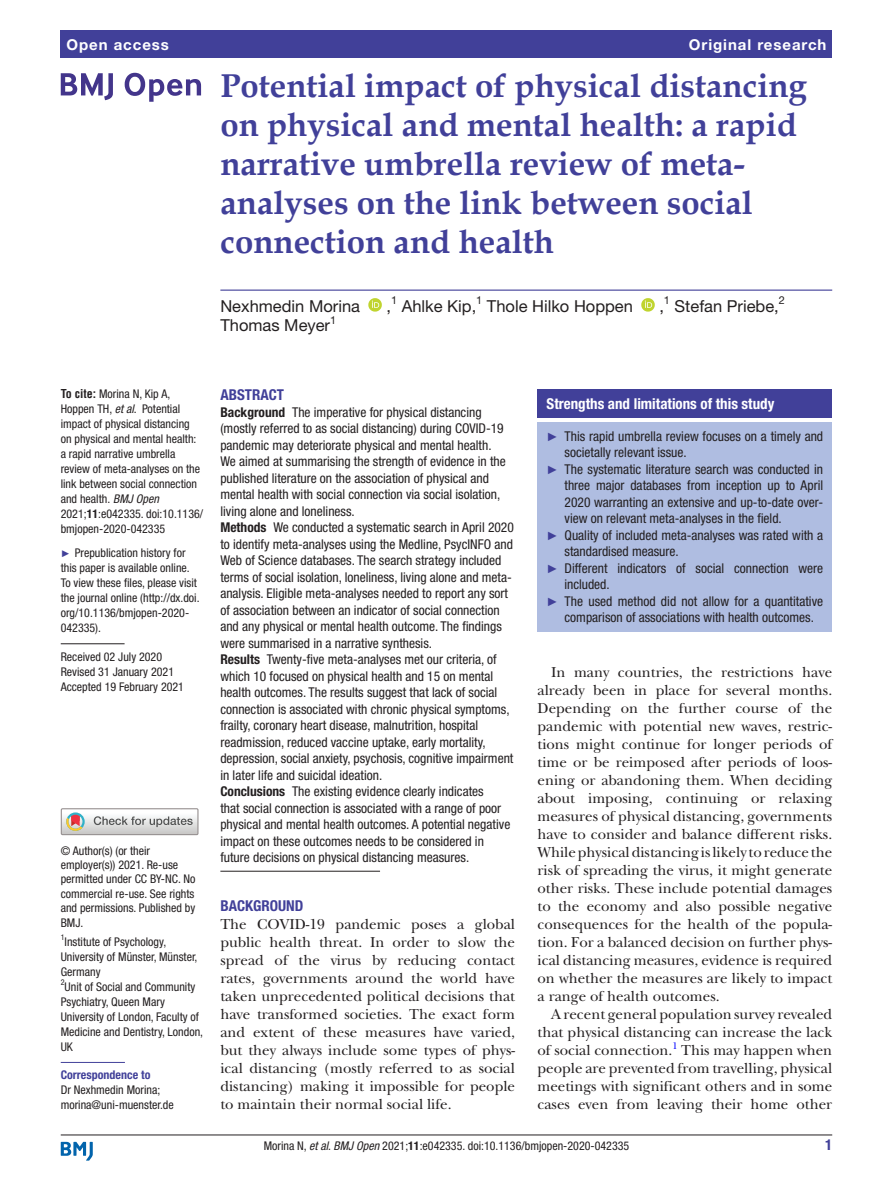
<style>
.page{position:relative;width:893px;height:1191px;background:#fff}
.page>*{position:absolute;margin:0;border:0;box-sizing:border-box;transform-origin:0 0}
.t1{font:700 33px/39px "Book Antiqua";color:#414099}
.t2{font:16.5px "Helvetica Neue LT Std";color:#231f20}
.t3{font:15px/18px "New Baskerville";color:#231f20;text-align:justify}
.t4{font:700 condensed 15px "Helvetica Neue LT Std";color:#fff}
.t5{font:700 15px "Helvetica Neue LT Std";letter-spacing:.065em;color:#fff}
.t6{font:700 condensed 15px "Helvetica Neue LT Std";color:#414099}
.t7{font:condensed 13.5px/16.5px "Helvetica Neue LT Std";color:#231f20}
.t8{font:condensed 12px/15px "Helvetica Neue LT Std";color:#231f20}
.t9{font:700 condensed 12px "Helvetica Neue LT Std";color:#414099}
.t10{font:10.95px "Helvetica Neue LT Std";color:#231f20}
.t11{font:condensed 7.95px "Helvetica Neue LT Std";color:#231f20}
.s1{font-family:"Helvetica LT Std";font-weight:700}
.s2{font-style:italic}
.s3{font-weight:700}
.s4{font-family:"Arial";font-stretch:normal;font-size:9.75px;color:#414099}
.s5{font-family:"Arial";font-stretch:normal;font-size:12px;color:#414099}
</style>
<div class="page">
<hr style="left:61px;top:1134px;width:771px;height:1px;background:#231f20">
<svg style="left:61px;top:1141px;width:32px;height:19px"></svg>
<div style="left:61px;top:31px;width:771px;height:27px;background:#414099"></div>
<hr style="left:220px;top:289px;width:612px;height:2px;background:#414099">
<svg style="left:368px;top:298px;width:14px;height:14px"></svg>
<svg style="left:641px;top:298px;width:14px;height:14px"></svg>
<hr style="left:61px;top:643px;width:64px;height:1px;background:#231f20">
<hr style="left:61px;top:1062px;width:64px;height:1px;background:#414099">
<svg style="left:61px;top:73px;width:52px;height:27px"></svg>
<svg style="left:125px;top:73px;width:76px;height:29px"></svg>
<div style="left:61px;top:808px;width:138px;height:27px;border:1px solid #969090"></div>
<svg style="left:61px;top:808px;width:137px;height:26px"></svg>
<hr style="left:220px;top:871px;width:160px;height:1px;background:#231f20">
<div style="left:538px;top:389px;width:294px;height:29px;background:#414099"></div>
<div style="left:538px;top:422px;width:294px;height:209px;background:#afbde1"></div>
<p class="t5" style="left:66px;top:35px;width:104px">Open access</p>
<p class="t5" style="left:689px;top:35px;width:139px">Original research</p>
<h1 class="t1" style="left:220px;top:66px;width:588px">Potential impact of physical distancing on physical and mental health: a rapid narrative umbrella review of meta&shy;analyses on the link between social connection and health</h1>
<p class="t2" style="left:220px;top:296px;width:141px">Nexhmedin Morina</p>
<p class="t2" style="left:220px;top:315px;width:111px">Thomas Meyer</p>
<p class="t10" style="left:330px;top:313px;width:8px">1</p>
<p class="t10" style="left:391px;top:294px;width:8px">1</p>
<p class="t2" style="left:402px;top:296px;width:76px">Ahlke Kip,</p>
<p class="t10" style="left:476px;top:294px;width:8px">1</p>
<p class="t2" style="left:487px;top:296px;width:148px">Thole Hilko Hoppen</p>
<p class="t2" style="left:659px;top:296px;width:6px">,</p>
<p class="t10" style="left:664px;top:294px;width:8px">1</p>
<p class="t2" style="left:675px;top:296px;width:106px">Stefan Priebe,</p>
<p class="t10" style="left:779px;top:294px;width:8px">2</p>
<p class="t2" style="left:386px;top:296px;width:6px">,</p>
<p class="t8" style="left:61px;top:386px;width:144px"><span class="s1">To cite:</span> Morina N, Kip A,<br>Hoppen TH, <span class="s2">et al</span>. Potential impact of physical distancing on physical and mental health: a rapid narrative umbrella review of meta-analyses on the link between social connection and health. <span class="s2">BMJ Open<br></span>2021;<span class="s3">11</span>:e042335. doi:10.1136/ bmjopen-2020-042335</p>
<p class="t8" style="left:61px;top:545px;width:140px"><span class="s4">►</span> Prepublication history for this paper is available online.<br>To view these files, please visit the journal online (http://dx.doi. org/10.1136/bmjopen-2020-<br>042335).</p>
<p class="t8" style="left:61px;top:649px;width:125px">Received 02 July 2020<br>Revised 31 January 2021<br>Accepted 19 February 2021</p>
<p class="t8" style="left:61px;top:843px;width:136px;line-height:14.4px">© Author(s) (or their employer(s)) 2021. Re-use permitted under CC BY-NC. No commercial re-use. See rights and permissions. Published by<br>BMJ.</p>
<p class="t11" style="left:61px;top:933px;width:5px">1</p>
<p class="t8" style="left:61px;top:934px;width:138px;text-indent:4px">Institute of Psychology,<br>University of Münster, Münster,<br>Germany</p>
<p class="t11" style="left:61px;top:978px;width:5px">2</p>
<p class="t8" style="left:61px;top:979px;width:144px;text-indent:4px">Unit of Social and Community<br>Psychiatry, Queen Mary<br>University of London, Faculty of<br>Medicine and Dentistry, London,<br>UK</p>
<p class="t9" style="left:61px;top:1067px;width:91px">Correspondence to</p>
<p class="t8" style="left:61px;top:1082px;width:115px">Dr Nexhmedin Morina; morina@uni-muenster.de</p>
<p class="t6" style="left:220px;top:386px;width:65px">ABSTRACT</p>
<p class="t7" style="left:220px;top:403px;width:295px"><span class="s3">Background</span> The imperative for physical distancing (mostly referred to as social distancing) during COVID-19 pandemic may deteriorate physical and mental health.<br>We aimed at summarising the strength of evidence in the published literature on the association of physical and mental health with social connection via social isolation, living alone and loneliness.<br><span class="s3">Methods</span> We conducted a systematic search in April 2020 to identify meta-analyses using the Medline, PsycINFO and Web of Science databases. The search strategy included terms of social isolation, loneliness, living alone and meta&shy;analysis. Eligible meta-analyses needed to report any sort of association between an indicator of social connection and any physical or mental health outcome. The findings were summarised in a narrative synthesis.<br><span class="s3">Results</span> Twenty-five meta-analyses met our criteria, of which 10 focused on physical health and 15 on mental health outcomes. The results suggest that lack of social connection is associated with chronic physical symptoms, frailty, coronary heart disease, malnutrition, hospital readmission, reduced vaccine uptake, early mortality, depression, social anxiety, psychosis, cognitive impairment in later life and suicidal ideation.<br><span class="s3">Conclusions</span> The existing evidence clearly indicates<br>that social connection is associated with a range of poor physical and mental health outcomes. A potential negative impact on these outcomes needs to be considered in future decisions on physical distancing measures.</p>
<p class="t6" style="left:220px;top:897px;width:85px">BACKGROUND</p>
<p class="t3" style="left:220px;top:915px;width:296px">The COVID-19 pandemic poses a global public health threat. In order to slow the spread of the virus by reducing contact rates, governments around the world have taken unprecedented political decisions that have transformed societies. The exact form and extent of these measures have varied, but they always include some types of phys&shy;ical distancing (mostly referred to as social distancing) making it impossible for people to maintain their normal social life.</p>
<p class="t4" style="left:547px;top:395px;width:229px">Strengths and limitations of this study</p>
<p class="t7" style="left:547px;top:428px;width:278px"><span class="s5">►</span> This rapid umbrella review focuses on a timely and</p>
<p class="t7" style="left:565px;top:444px;width:124px">societally relevant issue.</p>
<p class="t7" style="left:547px;top:461px;width:278px"><span class="s5">►</span> The systematic literature search was conducted in</p>
<p class="t7" style="left:565px;top:477px;width:260px">three major databases from inception up to April</p>
<p class="t7" style="left:565px;top:494px;width:260px">2020 warranting an extensive and up-to-date over-</p>
<p class="t7" style="left:565px;top:510px;width:219px">view on relevant meta-analyses in the field.</p>
<p class="t7" style="left:547px;top:527px;width:278px"><span class="s5">►</span> Quality of included meta-analyses was rated with a</p>
<p class="t7" style="left:565px;top:543px;width:116px">standardised measure.</p>
<p class="t7" style="left:547px;top:560px;width:278px"><span class="s5">►</span> Different indicators of social connection were</p>
<p class="t7" style="left:565px;top:576px;width:47px">included.</p>
<p class="t7" style="left:547px;top:593px;width:278px"><span class="s5">►</span> The used method did not allow for a quantitative</p>
<p class="t7" style="left:565px;top:609px;width:251px">comparison of associations with health outcomes.</p>
<p class="t3" style="left:538px;top:663px;width:296px;text-indent:14px">In many countries, the restrictions have already been in place for several months.<br>Depending on the further course of the pandemic with potential new waves, restric&shy;tions might continue for longer periods of time or be reimposed after periods of loos&shy;ening or abandoning them. When deciding about imposing, continuing or relaxing measures of physical distancing, governments have to consider and balance different risks.<br>While physical distancing is likely to reduce the risk of spreading the virus, it might generate other risks. These include potential damages to the economy and also possible negative consequences for the health of the popula&shy;tion. For a balanced decision on further phys&shy;ical distancing measures, evidence is required on whether the measures are likely to impact a range of health outcomes.</p>
<p class="t3" style="left:538px;top:1005px;width:296px;text-indent:14px">A recent general population survey revealed that physical distancing can increase the lack of social connection.<sup>1</sup> This may happen when people are prevented from travelling, physical meetings with significant others and in some cases even from leaving their home other</p>
<p class="t8" style="left:264px;top:1137px;width:367px">Morina N, <span class="s2">et al</span>. <span class="s2">BMJ Open</span> 2021;<span class="s3">11</span>:e042335. doi:10.1136/bmjopen-2020-042335</p>
<p class="t6" style="left:825px;top:1135px;width:9px">1</p>
</div>
